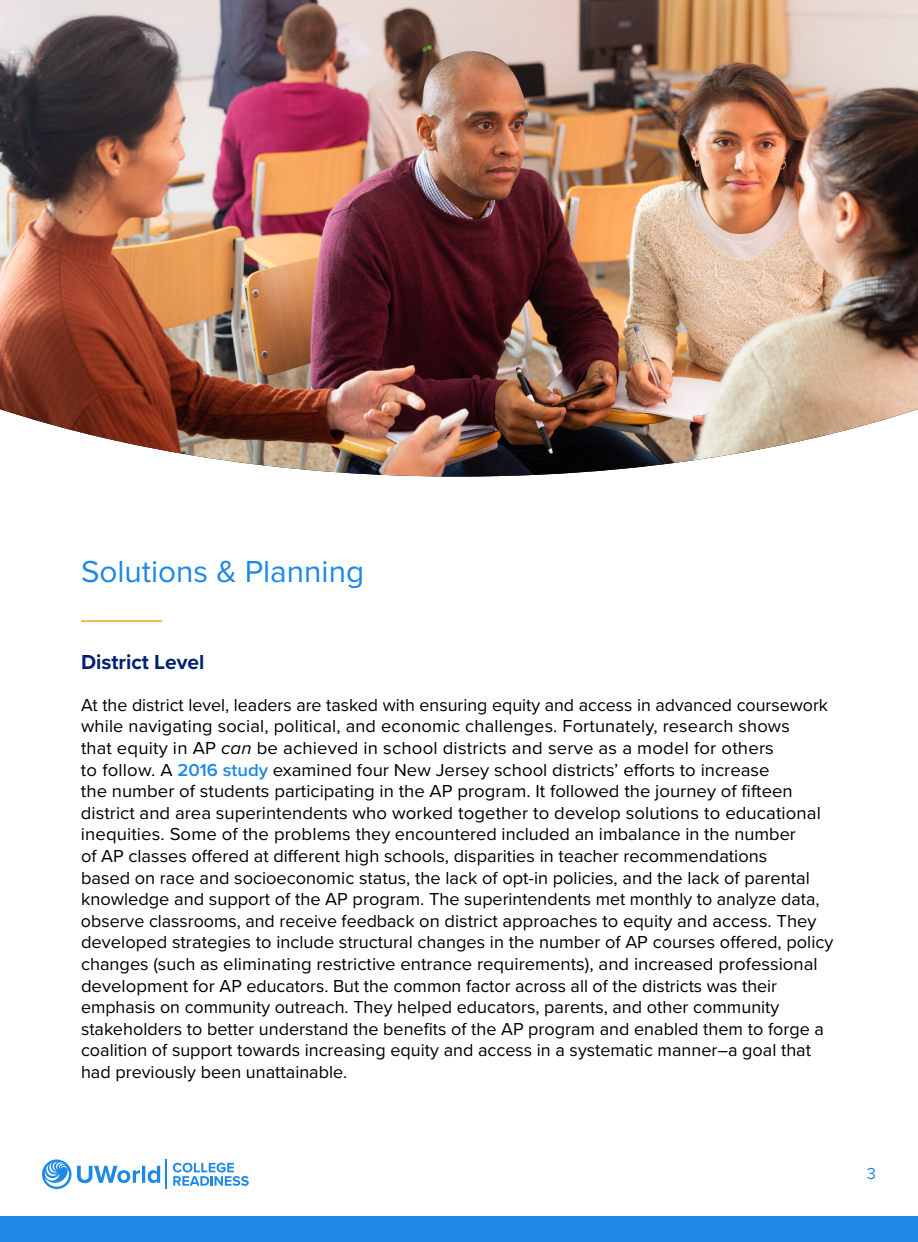
<style>
.page{position:relative;width:918px;height:1242px;background:#fff}
.page>*{position:absolute;margin:0;border:0;box-sizing:border-box;transform-origin:0 0}
.t1{font:31.5px "Proxima Nova";color:#1e88e5}
.t2{font:700 21px "Proxima Nova";color:#002171}
.t3{font:18px/21.6px "Proxima Nova";color:#000}
.t4{font:16.5px "Proxima Nova";color:#1e88e5}
.s1{font-style:italic}
.s2{font-weight:600;color:#1e88e5}
</style>
<div class="page">
<svg style="left:166px;top:1160px;width:1px;height:29px"></svg>
<svg style="left:42px;top:1160px;width:118px;height:29px"></svg>
<svg style="left:173px;top:1163px;width:76px;height:23px"></svg>
<div style="left:0;top:1216px;width:918px;height:26px;background:#1e88e5"></div>
<hr style="left:81px;top:620px;width:81px;height:2px;background:#f7a01d">
<img style="left:0;top:173px;width:918px;height:304px">
<img style="left:0;top:0;width:918px;height:173px">
<h1 class="t1" style="left:81px;top:548px;width:285px">Solutions &amp; Planning</h1>
<p class="t2" style="left:81px;top:646px;width:125px">District Level</p>
<p class="t3" style="left:81px;top:693px;width:754px">At the district level, leaders are tasked with ensuring equity and access in advanced coursework while navigating social, political, and economic challenges. Fortunately, research shows<br>that equity in AP <span class="s1">can</span> be achieved in school districts and serve as a model for others<br>to follow. A <span class="s2">2016 study</span> examined four New Jersey school districts’ efforts to increase<br>the number of students participating in the AP program. It followed the journey of fifteen district and area superintendents who worked together to develop solutions to educational inequities. Some of the problems they encountered included an imbalance in the number<br>of AP classes offered at different high schools, disparities in teacher recommendations<br>based on race and socioeconomic status, the lack of opt-in policies, and the lack of parental knowledge and support of the AP program. The superintendents met monthly to analyze data, observe classrooms, and receive feedback on district approaches to equity and access. They developed strategies to include structural changes in the number of AP courses offered, policy changes (such as eliminating restrictive entrance requirements), and increased professional development for AP educators. But the common factor across all of the districts was their emphasis on community outreach. They helped educators, parents, and other community stakeholders to better understand the benefits of the AP program and enabled them to forge a coalition of support towards increasing equity and access in a systematic manner–a goal that had previously been unattainable.</p>
<p class="t4" style="left:867px;top:1161px;width:11px">3</p>
</div>
